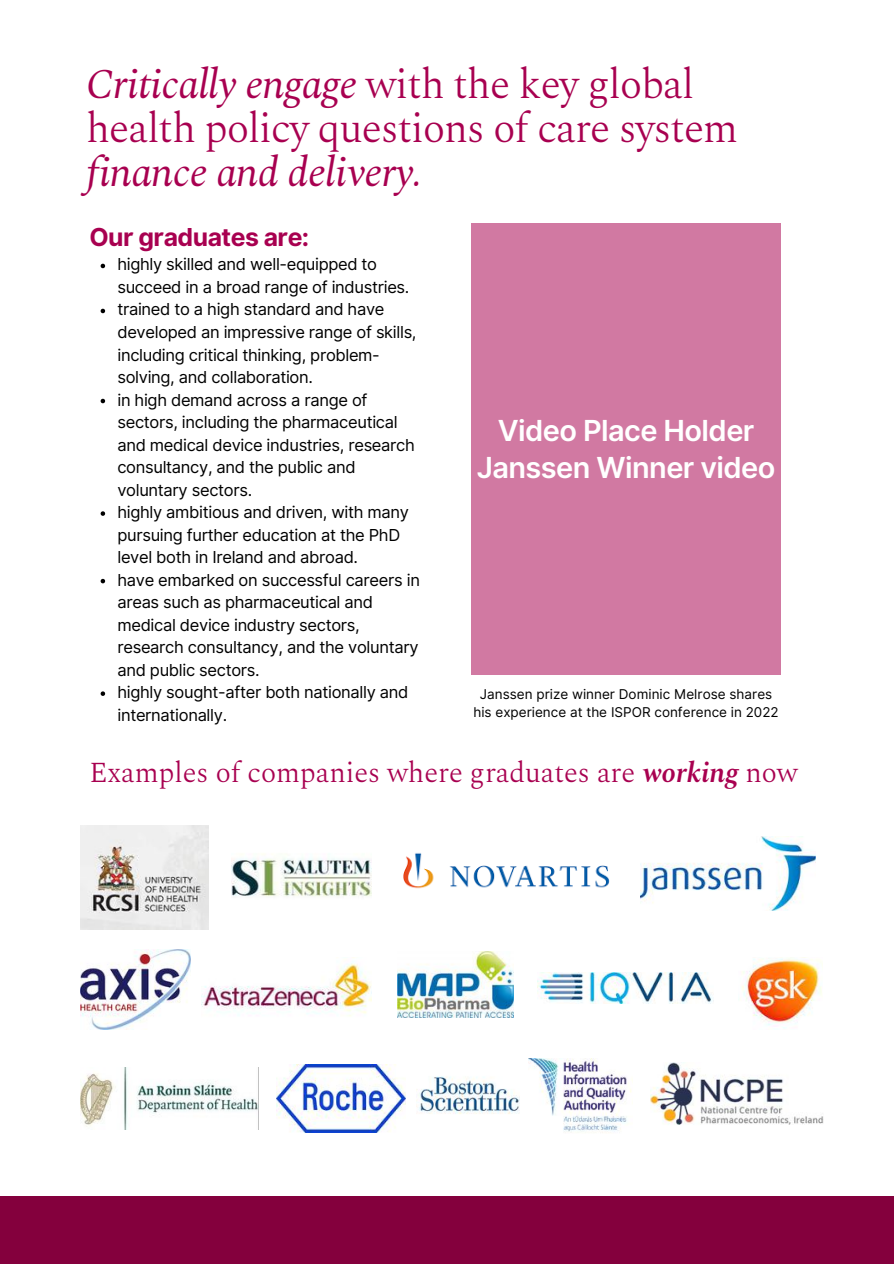
<style>
.page{position:relative;width:894px;height:1264px;background:#fff}
.page>*{position:absolute;margin:0;border:0;box-sizing:border-box;transform-origin:0 0}
.t1{font:300 41.55px/43.8px "Spectral";letter-spacing:-.02em;color:#a80050}
.t2{font:600 28.95px/37.2px "Inter";letter-spacing:-.02em;color:#fff;text-align:center}
.t3{font:300 28.5px "Spectral";color:#a80050}
.t4{font:700 24.75px "Inter";letter-spacing:-.02em;color:#a80050}
.t5{font:16.5px/22.5px "Inter";letter-spacing:-.02em;color:#000}
.t6{font:13.5px/18px "Inter";color:#000;text-align:center}
.s1{font-weight:400;font-style:italic}
.s2{font-style:italic}
.s3{font-weight:600;font-style:italic}
</style>
<div class="page">
<div style="left:471px;top:223px;width:309px;height:452px;background:#d179a2"></div>
<img style="left:81px;top:949px;width:109px;height:80px">
<img style="left:81px;top:1067px;width:178px;height:62px">
<img style="left:201px;top:957px;width:170px;height:59px">
<img style="left:416px;top:1076px;width:104px;height:38px">
<img style="left:397px;top:951px;width:116px;height:66px">
<img style="left:537px;top:972px;width:176px;height:31px">
<img style="left:81px;top:825px;width:127px;height:104px">
<img style="left:231px;top:854px;width:140px;height:43px">
<img style="left:741px;top:957px;width:81px;height:72px">
<img style="left:650px;top:1062px;width:173px;height:63px">
<div style="left:0;top:1196px;width:893px;height:67px;background:#84003d"></div>
<img style="left:403px;top:853px;width:207px;height:36px">
<img style="left:640px;top:836px;width:174px;height:74px">
<img style="left:276px;top:1064px;width:130px;height:68px">
<img style="left:528px;top:1058px;width:103px;height:75px">
<svg style="left:101px;top:264px;width:4px;height:4px"></svg>
<svg style="left:101px;top:309px;width:4px;height:4px"></svg>
<svg style="left:101px;top:399px;width:4px;height:4px"></svg>
<svg style="left:101px;top:511px;width:4px;height:5px"></svg>
<svg style="left:101px;top:579px;width:4px;height:4px"></svg>
<svg style="left:101px;top:691px;width:4px;height:5px"></svg>
<h1 class="t1" style="left:86px;top:64px;width:653px"><span class="s1">Critically engage</span> with the key global health policy questions of care system <span class="s1">finance and delivery</span><span class="s2">.</span></h1>
<h3 class="t4" style="left:89px;top:222px;width:221px">Our graduates are:</h3>
<p class="t5" style="left:117px;top:253px;width:304px">highly skilled and well-equipped to succeed in a broad range of industries. trained to a high standard and have developed an impressive range of skills, including critical thinking, problem&shy;solving, and collaboration.<br>in high demand across a range of sectors, including the pharmaceutical and medical device industries, research consultancy, and the public and voluntary sectors.<br>highly ambitious and driven, with many pursuing further education at the PhD level both in Ireland and abroad.<br>have embarked on successful careers in areas such as pharmaceutical and medical device industry sectors, research consultancy, and the voluntary and public sectors.<br>highly sought-after both nationally and internationally.</p>
<h2 class="t2" style="left:476px;top:411px;width:300px">Video Place Holder<br>Janssen Winner video</h2>
<p class="t6" style="left:473px;top:685px;width:307px">Janssen prize winner Dominic Melrose shares his experience at the ISPOR conference in 2022</p>
<h3 class="t3" style="left:89px;top:752px;width:709px">Examples of companies where graduates are <span class="s3">working</span> now</h3>
</div>
